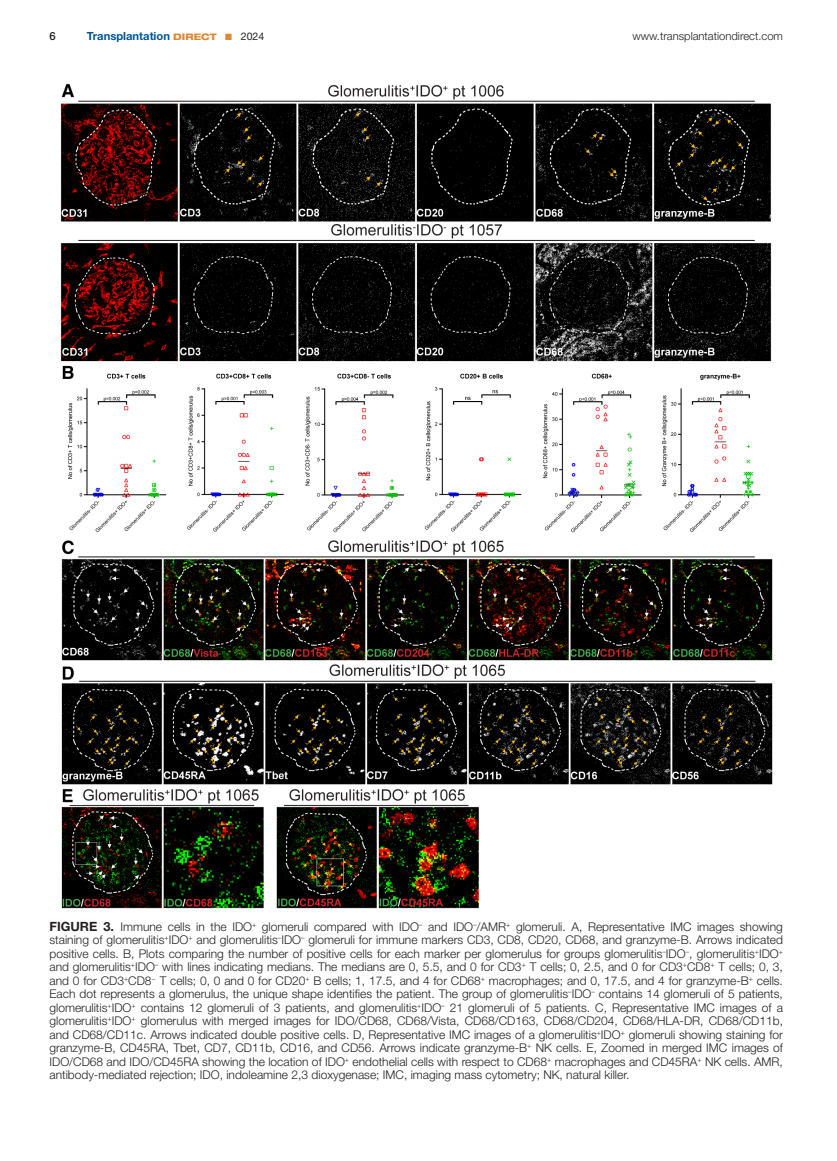
<style>
.page{position:relative;width:837px;height:1161px;background:#fff}
.page>*{position:absolute;margin:0;border:0;box-sizing:border-box;transform-origin:0 0}
.t1{font:300 12px/13.5px "Helvetica Neue LT Std";color:#231f20;text-align:justify}
.t2{font:300 11.25px "Helvetica Neue LT Std";color:#231f20}
.t3{font:700 11.25px "Helvetica Neue LT Std";color:#005595}
.t4{font:500 11.25px "Helvetica Neue LT Std";color:#231f20}
.s1{font-weight:800;font-stretch:expanded;font-size:9px;color:#e38634}
.s2{color:#e38634}
.s3{font-weight:400;font-size:10.5px;color:#231f20}
.s4{font-weight:700;font-size:12.75px}
</style>
<div class="page">
<img style="left:60px;top:83px;width:713px;height:826px">
<p class="t4" style="left:50px;top:29px;width:8px">6</p>
<p class="t3" style="left:87px;top:29px;width:179px">Transplantation <span class="s1">DIRECT</span> <span class="s2">■</span> <span class="s3">2024</span></p>
<p class="t2" style="left:633px;top:29px;width:152px">www.transplantationdirect.com</p>
<p class="t1" style="left:49px;top:919px;width:735px"><span class="s4">FIGURE 3.</span> Immune cells in the IDO<sup>+</sup> glomeruli compared with IDO<sup>–</sup> and IDO<sup>–</sup>/AMR<sup>+</sup> glomeruli. A, Representative IMC images showing staining of glomerulitis<sup>+</sup>IDO<sup>+</sup> and glomerulitis<sup>–</sup>IDO<sup>–</sup> glomeruli for immune markers CD3, CD8, CD20, CD68, and granzyme-B. Arrows indicated positive cells. B, Plots comparing the number of positive cells for each marker per glomerulus for groups glomerulitis<sup>–</sup>IDO<sup>–</sup>, glomerulitis<sup>+</sup>IDO<sup>+ </sup>and glomerulitis<sup>+</sup>IDO<sup>–</sup> with lines indicating medians. The medians are 0, 5.5, and 0 for CD3<sup>+</sup> T cells; 0, 2.5, and 0 for CD3<sup>+</sup>CD8<sup>+</sup> T cells; 0, 3, and 0 for CD3<sup>+</sup>CD8<sup>−</sup> T cells; 0, 0 and 0 for CD20<sup>+</sup> B cells; 1, 17.5, and 4 for CD68<sup>+</sup> macrophages; and 0, 17.5, and 4 for granzyme-B<sup>+</sup> cells.<br>Each dot represents a glomerulus, the unique shape identifies the patient. The group of glomerulitis<sup>–</sup>IDO<sup>–</sup> contains 14 glomeruli of 5 patients, glomerulitis<sup>+</sup>IDO<sup>+</sup> contains 12 glomeruli of 3 patients, and glomerulitis<sup>+</sup>IDO<sup>–</sup> 21 glomeruli of 5 patients. C, Representative IMC images of a glomerulitis<sup>+</sup>IDO<sup>+</sup> glomerulus with merged images for IDO/CD68, CD68/Vista, CD68/CD163, CD68/CD204, CD68/HLA-DR, CD68/CD11b, and CD68/CD11c. Arrows indicated double positive cells. D, Representative IMC images of a glomerulitis<sup>+</sup>IDO<sup>+</sup> glomeruli showing staining for granzyme-B, CD45RA, Tbet, CD7, CD11b, CD16, and CD56. Arrows indicate granzyme-B<sup>+</sup> NK cells. E, Zoomed in merged IMC images of IDO/CD68 and IDO/CD45RA showing the location of IDO<sup>+</sup> endothelial cells with respect to CD68<sup>+</sup> macrophages and CD45RA<sup>+</sup> NK cells. AMR, antibody-mediated rejection; IDO, indoleamine 2,3 dioxygenase; IMC, imaging mass cytometry; NK, natural killer.</p>
</div>
